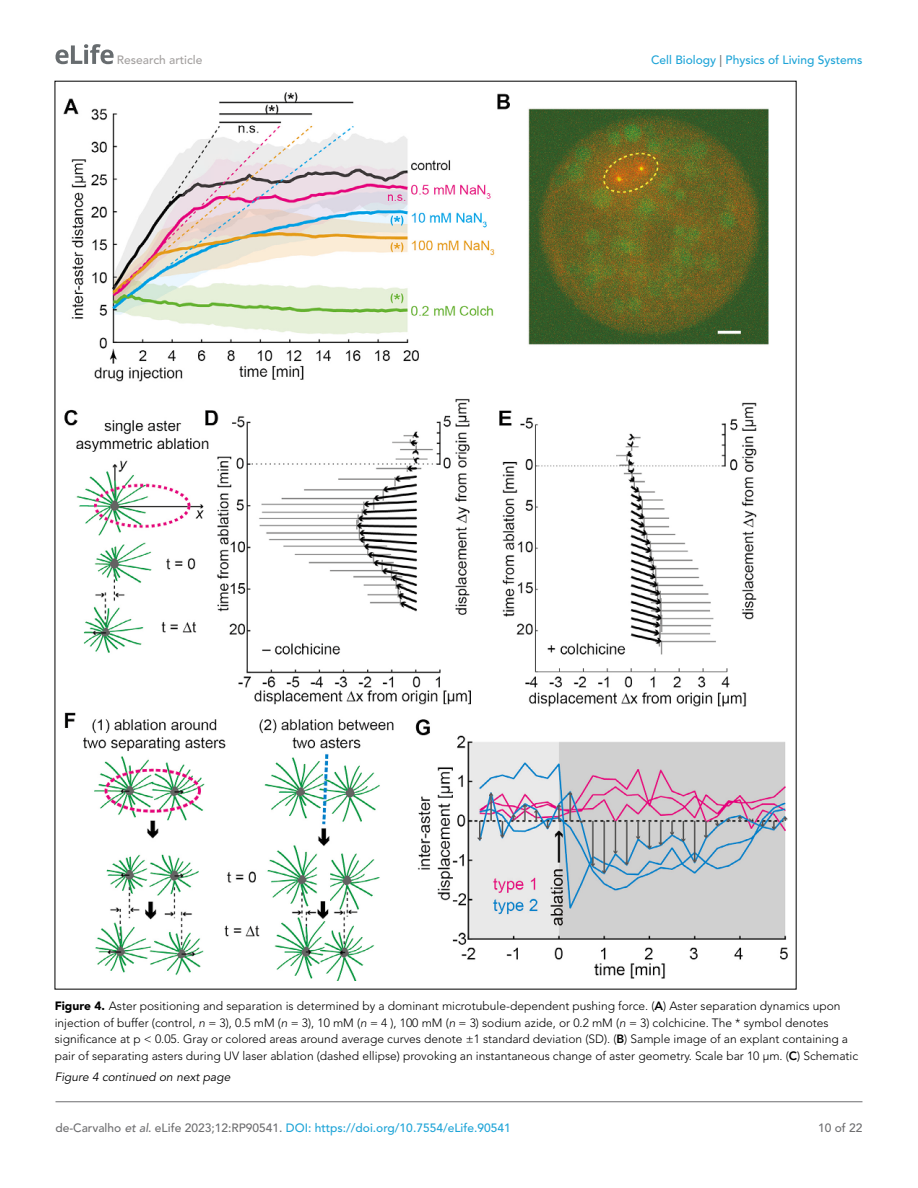
<style>
.page{position:relative;width:918px;height:1188px;background:#fff}
.page>*{position:absolute;margin:0;border:0;box-sizing:border-box;transform-origin:0 0}
.t1{font:300 12px/16.5px "Avenir LT Std";color:#000}
.t2{font:500 12px "Avenir LT Std";color:#1ea4d7}
.t3{font:italic 12px "Avenir LT Std";color:#000}
.t4{font:500 12px "Avenir LT Std";color:#a3a09f}
.t5{font:500 12px "Avenir LT Std";color:#6e6e70}
.s1{color:#6e6e70}
.s2{font-weight:900}
.s3{font-weight:800}
.s4{font-style:italic}
.s5{font-style:italic;color:#6e6e70}
</style>
<div class="page">
<svg style="left:56px;top:44px;width:58px;height:20px"></svg>
<hr style="left:56px;top:1101px;width:806px;height:1px;background:#6e6e70">
<img style="left:64px;top:92px;width:723px;height:888px">
<p class="t4" style="left:117px;top:53px;width:87px">Research article</p>
<p class="t2" style="left:651px;top:53px;width:213px">Cell Biology <span class="s1">|</span> Physics of Living Systems</p>
<p class="t1" style="left:55px;top:998px;width:805px"><span class="s2">Figure 4.</span> Aster positioning and separation is determined by a dominant microtubule-dependent pushing force. (<span class="s3">A</span>) Aster separation dynamics upon injection of buffer (control, <span class="s4">n</span> = 3), 0.5 mM (<span class="s4">n</span> = 3), 10 mM (<span class="s4">n</span> = 4 ), 100 mM (<span class="s4">n</span> = 3) sodium azide, or 0.2 mM (<span class="s4">n</span> = 3) colchicine. The * symbol denotes significance at p &lt; 0.05. Gray or colored areas around average curves denote ±1 standard deviation (SD). (<span class="s3">B</span>) Sample image of an explant containing a pair of separating asters during UV laser ablation (dashed ellipse) provoking an instantaneous change of aster geometry. Scale bar 10 μm. (<span class="s3">C</span>) Schematic</p>
<p class="t3" style="left:55px;top:1070px;width:177px">Figure 4 continued on next page</p>
<p class="t2" style="left:56px;top:1121px;width:457px"><span class="s1">de-Carvalho</span> <span class="s5">et al</span><span class="s1">. eLife 2023;12:RP90541.</span> DOI: https://doi.org/10.7554/eLife.90541</p>
<p class="t5" style="left:818px;top:1121px;width:46px">10 of 22</p>
</div>
